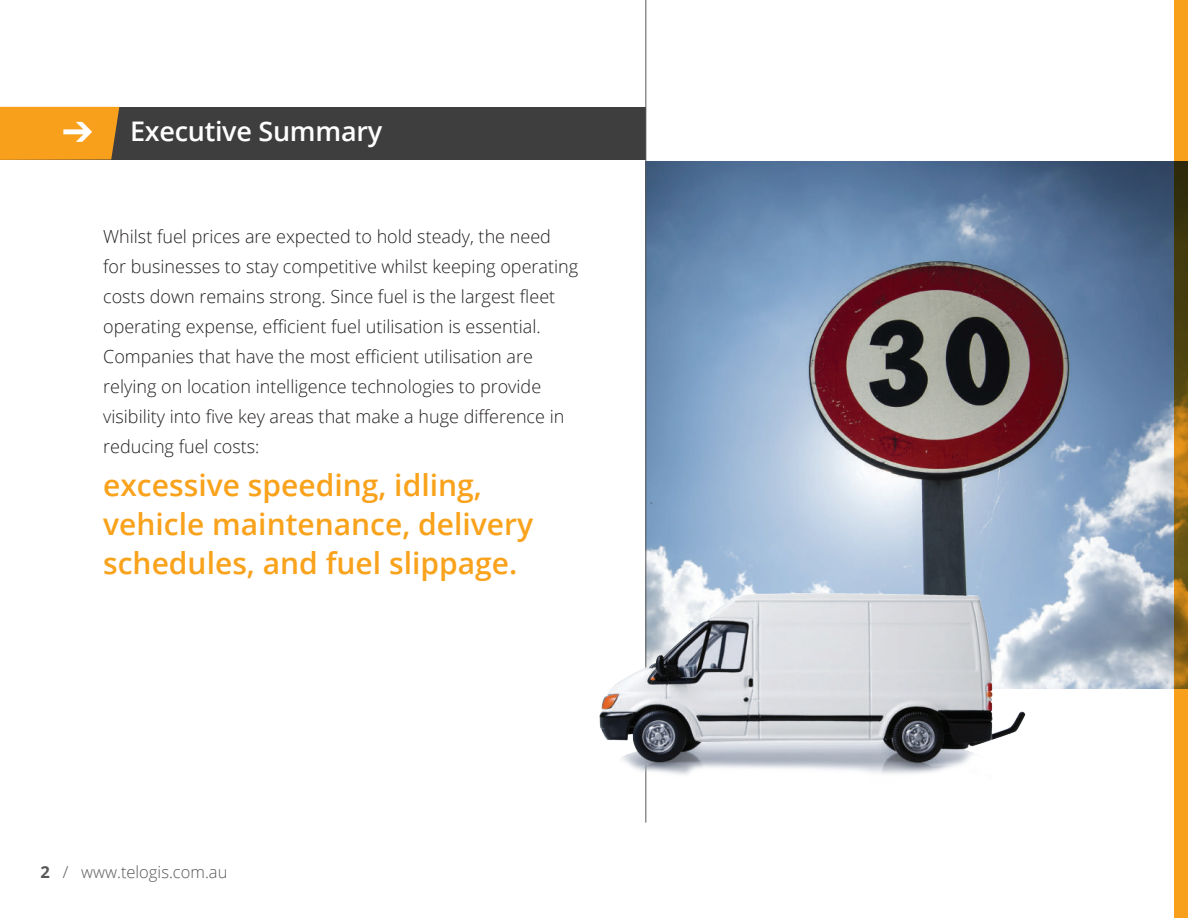
<style>
.page{position:relative;width:1188px;height:918px;background:#fff}
.page>*{position:absolute;margin:0;border:0;box-sizing:border-box;transform-origin:0 0}
.t1{font:600 30px/39px "Open Sans";color:#f9a21c}
.t2{font:600 27px "Open Sans";letter-spacing:-.01em;color:#fff}
.t3{font:300 18px/30px "Open Sans";color:#231f20}
.t4{font:300 16.5px "Open Sans";color:#57585a}
.s1{font-weight:700}
</style>
<div class="page">
<img style="left:647px;top:162px;width:527px;height:526px">
<div style="left:0;top:107px;width:646px;height:53px;background:#3e3e3f"></div>
<div style="left:0;top:107px;width:119px;height:53px;background:#f89f1c"></div>
<svg style="left:1174px;top:0;width:14px;height:918px;background:#ac7516"></svg>
<hr style="left:646px;top:0;width:1px;height:823px;background:#57585a">
<img style="left:599px;top:532px;width:461px;height:291px">
<h2 class="t2" style="left:62px;top:112px;width:321px">➔ Executive Summary</h2>
<p class="t3" style="left:103px;top:221px;width:477px">Whilst fuel prices are expected to hold steady, the need for businesses to stay competitive whilst keeping operating costs down remains strong. Since fuel is the largest fleet operating expense, efficient fuel utilisation is essential.<br>Companies that have the most efficient utilisation are relying on location intelligence technologies to provide visibility into five key areas that make a huge difference in reducing fuel costs:</p>
<h1 class="t1" style="left:103px;top:465px;width:432px">excessive speeding, idling, vehicle maintenance, delivery schedules, and fuel slippage.</h1>
<p class="t4" style="left:40px;top:860px;width:188px"><span class="s1">2</span> / www.telogis.com.au</p>
</div>
